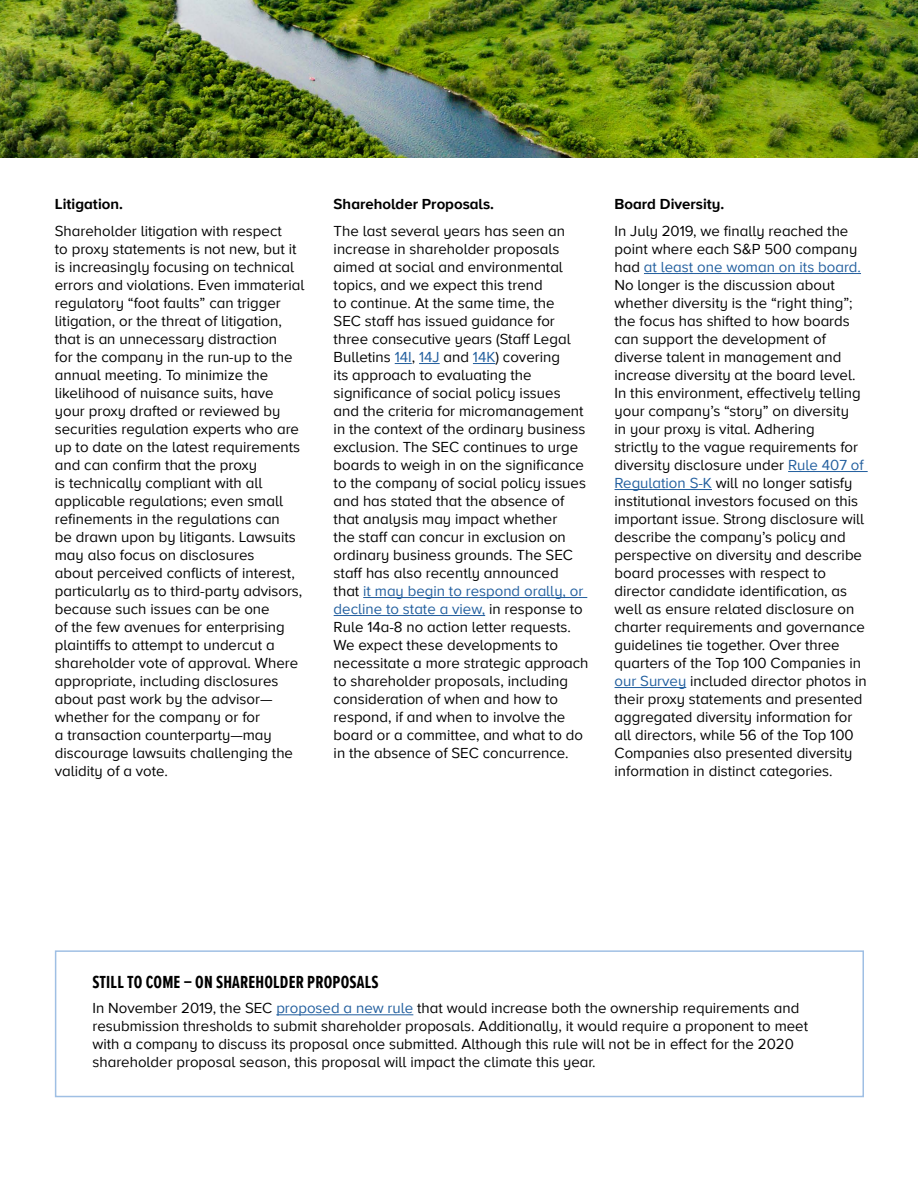
<style>
.page{position:relative;width:918px;height:1188px;background:#fff}
.page>*{position:absolute;margin:0;border:0;box-sizing:border-box;transform-origin:0 0}
.subhead_A_black_2018{font:700 18px "Proxima Nova Ex Cn";letter-spacing:.01em;color:#000}
.Body_Text_Black_2019{font:15px/18px "Proxima Nova A";color:#000}
.Body_Text_Black_2019-2{font:700 15px "Proxima Nova A";color:#000}
.s1{color:#215e9e}
</style>
<div class="page">
<img style="left:0;top:0;width:918px;height:157px">
<hr style="left:644px;top:273px;width:217px;height:1px;background:#215e9e">
<hr style="left:788px;top:471px;width:80px;height:1px;background:#215e9e">
<hr style="left:615px;top:489px;width:97px;height:1px;background:#215e9e">
<hr style="left:615px;top:687px;width:71px;height:1px;background:#215e9e">
<svg style="left:395px;top:363px;width:17px;height:1px"></svg>
<svg style="left:419px;top:363px;width:21px;height:1px"></svg>
<svg style="left:473px;top:363px;width:22px;height:1px"></svg>
<hr style="left:363px;top:597px;width:224px;height:1px;background:#215e9e">
<hr style="left:334px;top:615px;width:151px;height:1px;background:#215e9e">
<div style="left:55px;top:950px;width:809px;height:147px;border:2px solid #9fbfe4"></div>
<hr style="left:276px;top:1015px;width:137px;height:1px;background:#215e9e">
<p class="Body_Text_Black_2019-2" style="left:55px;top:193px;width:70px">Litigation.</p>
<p class="Body_Text_Black_2019" style="left:55px;top:221px;width:251px">Shareholder litigation with respect<br>to proxy statements is not new, but it is increasingly focusing on technical errors and violations. Even immaterial regulatory “foot faults” can trigger litigation, or the threat of litigation, that is an unnecessary distraction<br>for the company in the run-up to the annual meeting. To minimize the likelihood of nuisance suits, have your proxy drafted or reviewed by securities regulation experts who are up to date on the latest requirements and can confirm that the proxy<br>is technically compliant with all applicable regulations; even small refinements in the regulations can<br>be drawn upon by litigants. Lawsuits may also focus on disclosures<br>about perceived conflicts of interest, particularly as to third-party advisors, because such issues can be one<br>of the few avenues for enterprising plaintiffs to attempt to undercut a shareholder vote of approval. Where appropriate, including disclosures about past work by the advisor— whether for the company or for<br>a transaction counterparty—may discourage lawsuits challenging the validity of a vote.</p>
<p class="Body_Text_Black_2019-2" style="left:334px;top:193px;width:162px">Shareholder Proposals.</p>
<p class="Body_Text_Black_2019" style="left:334px;top:221px;width:256px">The last several years has seen an increase in shareholder proposals aimed at social and environmental topics, and we expect this trend<br>to continue. At the same time, the<br>SEC staff has issued guidance for three consecutive years (Staff Legal Bulletins <span class="s1">14I</span>, <span class="s1">14J</span> and <span class="s1">14K</span>) covering<br>its approach to evaluating the significance of social policy issues and the criteria for micromanagement in the context of the ordinary business exclusion. The SEC continues to urge boards to weigh in on the significance to the company of social policy issues and has stated that the absence of that analysis may impact whether<br>the staff can concur in exclusion on ordinary business grounds. The SEC staff has also recently announced<br>that <span class="s1">it may begin to respond orally, or decline to state a view,</span> in response to Rule 14a-8 no action letter requests.<br>We expect these developments to necessitate a more strategic approach to shareholder proposals, including consideration of when and how to respond, if and when to involve the board or a committee, and what to do in the absence of SEC concurrence.</p>
<p class="Body_Text_Black_2019-2" style="left:615px;top:193px;width:111px">Board Diversity.</p>
<p class="Body_Text_Black_2019" style="left:615px;top:221px;width:254px">In July 2019, we finally reached the point where each S&amp;P 500 company had <span class="s1">at least one woman on its board.<br></span>No longer is the discussion about whether diversity is the “right thing”; the focus has shifted to how boards can support the development of diverse talent in management and increase diversity at the board level.<br>In this environment, effectively telling your company’s “story” on diversity<br>in your proxy is vital. Adhering<br>strictly to the vague requirements for diversity disclosure under <span class="s1">Rule 407 of Regulation S-K</span> will no longer satisfy institutional investors focused on this important issue. Strong disclosure will describe the company’s policy and perspective on diversity and describe board processes with respect to director candidate identification, as well as ensure related disclosure on charter requirements and governance guidelines tie together. Over three quarters of the Top 100 Companies in <span class="s1">our Survey</span> included director photos in their proxy statements and presented aggregated diversity information for all directors, while 56 of the Top 100<br>Companies also presented diversity information in distinct categories.</p>
<p class="subhead_A_black_2018" style="left:92px;top:969px;width:288px">STILL TO COME – ON SHAREHOLDER PROPOSALS</p>
<p class="Body_Text_Black_2019" style="left:92px;top:998px;width:717px">In November 2019, the SEC <span class="s1">proposed a new rule</span> that would increase both the ownership requirements and resubmission thresholds to submit shareholder proposals. Additionally, it would require a proponent to meet with a company to discuss its proposal once submitted. Although this rule will not be in effect for the 2020 shareholder proposal season, this proposal will impact the climate this year.</p>
</div>
